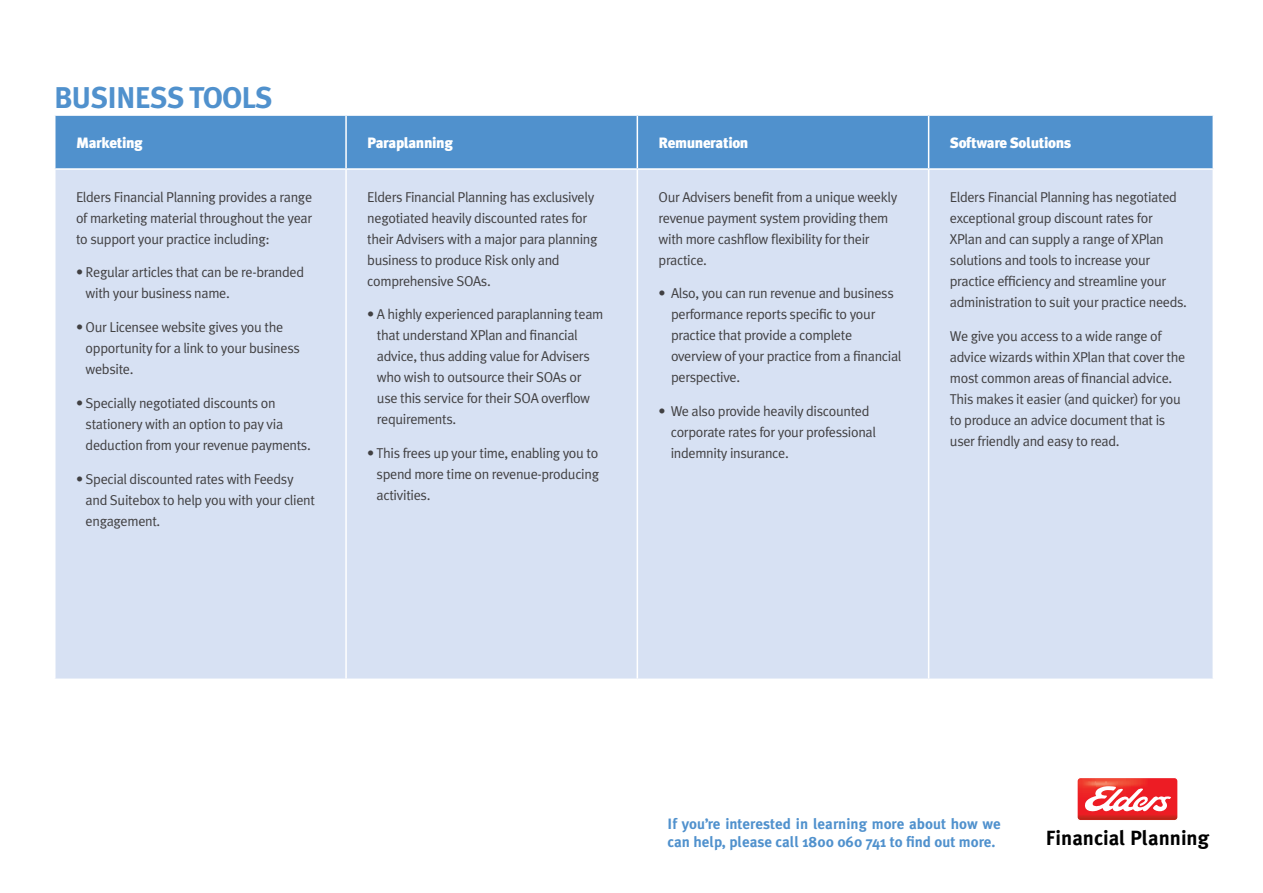
<style>
.page{position:relative;width:1263px;height:893px;background:#fff}
.page>*{position:absolute;margin:0;border:0;box-sizing:border-box;transform-origin:0 0}
.t1{font:700 30px "Meta Plus";letter-spacing:-.025em;color:#5091cd}
.t2{font:700 20.55px "Meta Plus";color:#000}
.t3{font:700 15px/18px "Meta Plus";color:#5091cd}
.t4{font:900 15px "Meta Plus";letter-spacing:-.025em;color:#fff}
.t5{font:14.25px/21px "Meta Plus Normal";letter-spacing:-.025em;color:#414042}
</style>
<div class="page">
<div style="left:56px;top:116px;width:1156px;height:52px;background:#5091cd"></div>
<div style="left:56px;top:170px;width:1156px;height:508px;background:#d7e1f3"></div>
<hr style="left:345px;top:116px;width:2px;height:52px;background:#fff">
<hr style="left:637px;top:116px;width:1px;height:52px;background:#fff">
<hr style="left:928px;top:116px;width:1px;height:52px;background:#fff">
<hr style="left:345px;top:170px;width:2px;height:508px;background:#fff">
<hr style="left:637px;top:170px;width:1px;height:508px;background:#fff">
<hr style="left:928px;top:170px;width:1px;height:508px;background:#fff">
<svg style="left:1077px;top:778px;width:101px;height:42px"></svg>
<h1 class="t1" style="left:54px;top:81px;width:220px">BUSINESS TOOLS</h1>
<p class="t4" style="left:76px;top:134px;width:68px">Marketing</p>
<p class="t4" style="left:367px;top:134px;width:87px">Paraplanning</p>
<p class="t4" style="left:659px;top:134px;width:91px">Remuneration</p>
<p class="t4" style="left:950px;top:134px;width:123px">Software Solutions</p>
<p class="t5" style="left:76px;top:186px;width:238px;text-align:justify">Elders Financial Planning provides a range of marketing material throughout the year to support your practice including:</p>
<p class="t5" style="left:86px;top:262px;width:220px;text-indent:-10px">• Regular articles that can be re-branded with your business name.</p>
<p class="t5" style="left:86px;top:316px;width:216px;text-indent:-10px">• Our Licensee website gives you the opportunity for a link to your business website.</p>
<p class="t5" style="left:86px;top:392px;width:227px;text-indent:-10px">• Specially negotiated discounts on stationery with an option to pay via deduction from your revenue payments.</p>
<p class="t5" style="left:86px;top:468px;width:231px;text-indent:-10px">• Special discounted rates with Feedsy and Suitebox to help you with your client engagement.</p>
<p class="t5" style="left:367px;top:186px;width:232px">Elders Financial Planning has exclusively negotiated heavily discounted rates for their Advisers with a major para planning business to produce Risk only and comprehensive SOAs.</p>
<p class="t5" style="left:377px;top:304px;width:228px;text-indent:-10px">• A highly experienced paraplanning team that understand XPlan and financial advice, thus adding value for Advisers who wish to outsource their SOAs or use this service for their SOA overflow requirements.</p>
<p class="t5" style="left:377px;top:443px;width:224px;text-align:justify;text-indent:-9px">• This frees up your time, enabling you to spend more time on revenue-producing activities.</p>
<p class="t5" style="left:659px;top:186px;width:240px">Our Advisers benefit from a unique weekly revenue payment system providing them with more cashflow flexibility for their practice.</p>
<p class="t5" style="left:671px;top:283px;width:232px;text-indent:-12px">• Also, you can run revenue and business performance reports specific to your practice that provide a complete overview of your practice from a financial perspective.</p>
<p class="t5" style="left:671px;top:401px;width:207px;text-indent:-12px">• We also provide heavily discounted corporate rates for your professional indemnity insurance.</p>
<p class="t5" style="left:950px;top:186px;width:239px">Elders Financial Planning has negotiated exceptional group discount rates for XPlan and can supply a range of XPlan solutions and tools to increase your practice efficiency and streamline your administration to suit your practice needs.</p>
<p class="t5" style="left:950px;top:325px;width:237px">We give you access to a wide range of advice wizards within XPlan that cover the most common areas of financial advice.<br>This makes it easier (and quicker) for you to produce an advice document that is user friendly and easy to read.</p>
<p class="t3" style="left:668px;top:814px;width:335px">If you’re interested in learning more about how we can help, please call 1800 060 741 to find out more.</p>
<h2 class="t2" style="left:1046px;top:826px;width:165px">Financial Planning</h2>
</div>
